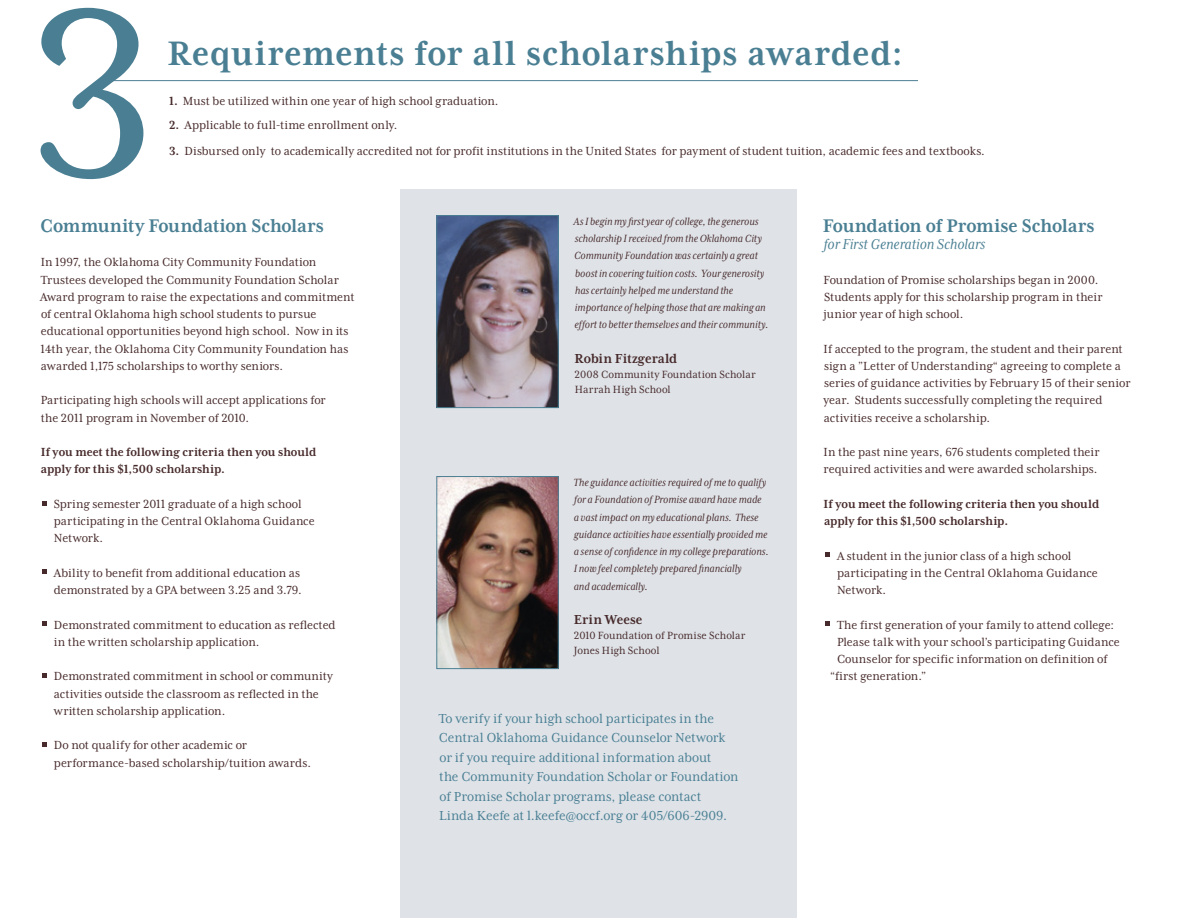
<style>
.page{position:relative;width:1188px;height:918px;background:#fff}
.page>*{position:absolute;margin:0;border:0;box-sizing:border-box;transform-origin:0 0}
.body_copy{font:271.5px "Mrs Eaves XL Serif Nar OT";color:#4a7f93}
.body_copy-2{font:700 39px "Mrs Eaves XL Serif Nar OT";letter-spacing:.015em;color:#4a7f93}
.body_copy-3{font:700 21px "Mrs Eaves XL Serif Nar OT";letter-spacing:-.01em;color:#4a7f93}
.body_copy-4{font:italic 16.5px "Mrs Eaves XL Serif Nar OT";letter-spacing:-.005em;color:#4a7f93}
.body_copy-5{font:15px/19.5px "Mrs Eaves XL Serif Nar OT";color:#4a7f93}
.body_copy-6{font:700 15px "Mrs Eaves XL Serif Nar OT";color:#472a2b}
.body_copy-7{font:13.5px/17.2px "Mrs Eaves XL Serif Nar OT";color:#472a2b}
.body_copy-8{font:700 13.5px/17.2px "Mrs Eaves XL Serif Nar OT";color:#472a2b}
.body_copy-9{font:italic 12px/17.2px "Mrs Eaves XL Serif Nar OT";letter-spacing:-.005em;color:#472a2b}
.body_copy-10{font:12px "Mrs Eaves XL Serif Nar OT";letter-spacing:.005em;color:#472a2b}
.s1{font-weight:700}
</style>
<div class="page">
<svg style="left:825px;top:552px;width:4px;height:4px"></svg>
<svg style="left:825px;top:621px;width:4px;height:5px"></svg>
<svg style="left:42px;top:569px;width:5px;height:5px"></svg>
<svg style="left:42px;top:621px;width:5px;height:5px"></svg>
<svg style="left:42px;top:673px;width:5px;height:5px"></svg>
<svg style="left:42px;top:742px;width:5px;height:5px"></svg>
<svg style="left:42px;top:501px;width:5px;height:4px"></svg>
<div style="left:400px;top:189px;width:396px;height:729px;background:#dfe3e8"></div>
<img style="left:438px;top:217px;width:119px;height:189px">
<div style="left:436px;top:215px;width:123px;height:193px;border:1px solid #4a7f93"></div>
<img style="left:438px;top:478px;width:119px;height:189px">
<div style="left:436px;top:476px;width:123px;height:193px;border:1px solid #4a7f93"></div>
<hr style="left:108px;top:80px;width:810px;height:1px;background:#4a7f93">
<p class="body_copy" style="left:27px;top:-42px;width:131px">3</p>
<p class="body_copy-2" style="left:168px;top:34px;width:737px">Requirements for all scholarships awarded:</p>
<p class="body_copy-7" style="left:169px;top:93px;width:331px"><span class="s1">1.</span> Must be utilized within one year of high school graduation.</p>
<p class="body_copy-7" style="left:169px;top:116px;width:230px"><span class="s1">2.</span> Applicable to full-time enrollment only.</p>
<p class="body_copy-7" style="left:169px;top:142px;width:817px"><span class="s1">3.</span> Disbursed only to academically accredited not for profit institutions in the United States for payment of student tuition, academic fees and textbooks.</p>
<p class="body_copy-3" style="left:40px;top:215px;width:285px">Community Foundation Scholars</p>
<p class="body_copy-7" style="left:40px;top:254px;width:316px">In 1997, the Oklahoma City Community Foundation Trustees developed the Community Foundation Scholar Award program to raise the expectations and commitment of central Oklahoma high school students to pursue educational opportunities beyond high school. Now in its 14th year, the Oklahoma City Community Foundation has awarded 1,175 scholarships to worthy seniors.</p>
<p class="body_copy-7" style="left:41px;top:392px;width:287px">Participating high schools will accept applications for the 2011 program in November of 2010.</p>
<p class="body_copy-8" style="left:41px;top:444px;width:277px">If you meet the following criteria then you should apply for this $1,500 scholarship.</p>
<p class="body_copy-7" style="left:54px;top:495px;width:262px">Spring semester 2011 graduate of a high school participating in the Central Oklahoma Guidance</p>
<p class="body_copy-7" style="left:54px;top:530px;width:51px">Network.</p>
<p class="body_copy-7" style="left:54px;top:564px;width:248px">Ability to benefit from additional education as</p>
<p class="body_copy-7" style="left:54px;top:582px;width:249px">demonstrated by a GPA between 3.25 and 3.79.</p>
<p class="body_copy-7" style="left:54px;top:616px;width:283px">Demonstrated commitment to education as reflected in the written scholarship application.</p>
<p class="body_copy-7" style="left:54px;top:668px;width:281px">Demonstrated commitment in school or community</p>
<p class="body_copy-7" style="left:54px;top:685px;width:267px">activities outside the classroom as reflected in the</p>
<p class="body_copy-7" style="left:54px;top:702px;width:173px">written scholarship application.</p>
<p class="body_copy-7" style="left:54px;top:737px;width:195px">Do not qualify for other academic or</p>
<p class="body_copy-7" style="left:54px;top:754px;width:259px">performance-based scholarship/tuition awards.</p>
<p class="body_copy-9" style="left:574px;top:213px;width:196px">As I begin my first year of college, the generous scholarship I received from the Oklahoma City Community Foundation was certainly a great boost in covering tuition costs. Your generosity has certainly helped me understand the importance of helping those that are making an effort to better themselves and their community.</p>
<p class="body_copy-6" style="left:575px;top:351px;width:104px">Robin Fitzgerald</p>
<p class="body_copy-10" style="left:575px;top:368px;width:183px">2008 Community Foundation Scholar</p>
<p class="body_copy-10" style="left:575px;top:383px;width:97px">Harrah High School</p>
<p class="body_copy-9" style="left:573px;top:474px;width:197px">The guidance activities required of me to qualify for a Foundation of Promise award have made a vast impact on my educational plans. These guidance activities have essentially provided me a sense of confidence in my college preparations.<br>I now feel completely prepared financially<br>and academically.</p>
<p class="body_copy-6" style="left:574px;top:612px;width:70px">Erin Weese</p>
<p class="body_copy-10" style="left:574px;top:630px;width:173px">2010 Foundation of Promise Scholar</p>
<p class="body_copy-10" style="left:574px;top:645px;width:87px">Jones High School</p>
<p class="body_copy-5" style="left:439px;top:709px;width:301px">To verify if your high school participates in the Central Oklahoma Guidance Counselor Network or if you require additional information about<br>the Community Foundation Scholar or Foundation of Promise Scholar programs, please contact Linda Keefe at l.keefe@occf.org or 405/606-2909.</p>
<p class="body_copy-3" style="left:823px;top:215px;width:273px">Foundation of Promise Scholars</p>
<p class="body_copy-4" style="left:824px;top:236px;width:163px">for First Generation Scholars</p>
<p class="body_copy-7" style="left:824px;top:271px;width:281px">Foundation of Promise scholarships began in 2000.<br>Students apply for this scholarship program in their junior year of high school.</p>
<p class="body_copy-7" style="left:824px;top:340px;width:309px">If accepted to the program, the student and their parent sign a ”Letter of Understanding“ agreeing to complete a series of guidance activities by February 15 of their senior year. Students successfully completing the required activities receive a scholarship.</p>
<p class="body_copy-7" style="left:824px;top:444px;width:278px">In the past nine years, 676 students completed their required activities and were awarded scholarships.</p>
<p class="body_copy-8" style="left:824px;top:495px;width:277px">If you meet the following criteria then you should apply for this $1,500 scholarship.</p>
<p class="body_copy-7" style="left:837px;top:547px;width:236px">A student in the junior class of a high school</p>
<p class="body_copy-7" style="left:837px;top:564px;width:262px">participating in the Central Oklahoma Guidance</p>
<p class="body_copy-7" style="left:837px;top:582px;width:51px">Network.</p>
<p class="body_copy-7" style="left:837px;top:616px;width:279px">The first generation of your family to attend college:</p>
<p class="body_copy-7" style="left:837px;top:633px;width:284px">Please talk with your school’s participating Guidance</p>
<p class="body_copy-7" style="left:830px;top:651px;width:279px;text-indent:7px">Counselor for specific information on definition of “first generation.”</p>
</div>
